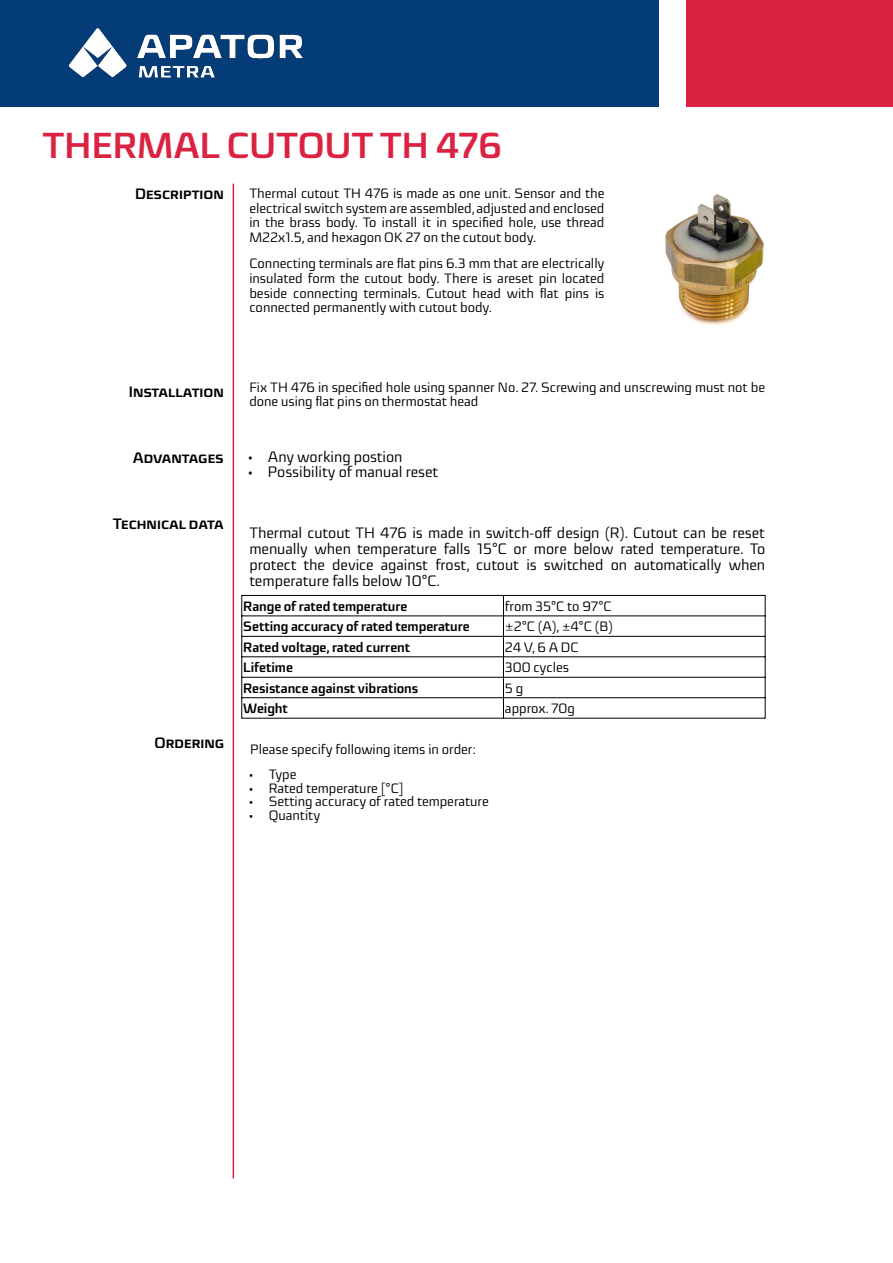
<style>
.page{position:relative;width:893px;height:1263px;background:#fff}
.page>*{position:absolute;margin:0;border:0;box-sizing:border-box;transform-origin:0 0}
.t1{font:700 36px "Sica";color:#db2242}
.t2{font:15px "Sica";color:#000}
.t3{font:700 15px "Sica";color:#000}
.t4{font:13.5px "Sica";color:#000}
.t5{font:700 13.5px "Sica";color:#000}
</style>
<div class="page">
<div style="left:0;top:0;width:659px;height:106px;background:#043c77"></div>
<div style="left:687px;top:0;width:206px;height:106px;background:#db2242"></div>
<img style="left:68px;top:28px;width:235px;height:50px">
<hr style="left:233px;top:184px;width:1px;height:994px;background:#db2242">
<img style="left:665px;top:194px;width:99px;height:131px">
<hr style="left:241px;top:595px;width:1px;height:123px;background:#000">
<hr style="left:765px;top:595px;width:1px;height:123px;background:#000">
<hr style="left:503px;top:595px;width:1px;height:123px;background:#000">
<hr style="left:242px;top:595px;width:523px;height:1px;background:#000">
<hr style="left:242px;top:615px;width:523px;height:1px;background:#000">
<hr style="left:242px;top:636px;width:523px;height:1px;background:#000">
<hr style="left:242px;top:656px;width:523px;height:1px;background:#000">
<hr style="left:242px;top:677px;width:523px;height:1px;background:#000">
<hr style="left:242px;top:697px;width:523px;height:1px;background:#000">
<hr style="left:242px;top:718px;width:523px;height:1px;background:#000">
<p class="t1" style="left:43px;top:131px;width:461px">THERMAL CUTOUT TH 476</p>
<p class="t3" style="left:135px;top:188px;width:90px">Description</p>
<p class="t4" style="left:249px;top:188px;width:357px">Thermal cutout TH 476 is made as one unit. Sensor and the</p>
<p class="t4" style="left:249px;top:203px;width:357px">electrical switch system are assembled, adjusted and enclosed</p>
<p class="t4" style="left:249px;top:217px;width:357px">in the brass body. To install it in specified hole, use thread</p>
<p class="t4" style="left:249px;top:232px;width:288px">M22x1.5, and hexagon OK 27 on the cutout body.</p>
<p class="t4" style="left:249px;top:258px;width:357px">Connecting terminals are flat pins 6.3 mm that are electrically</p>
<p class="t4" style="left:249px;top:273px;width:357px">insulated form the cutout body. There is areset pin located</p>
<p class="t4" style="left:249px;top:287px;width:357px">beside connecting terminals. Cutout head with flat pins is</p>
<p class="t4" style="left:249px;top:302px;width:244px">connected permanently with cutout body.</p>
<p class="t3" style="left:129px;top:386px;width:96px">Installation</p>
<p class="t3" style="left:133px;top:452px;width:92px">Advantages</p>
<p class="t3" style="left:113px;top:518px;width:112px">Technical data</p>
<p class="t3" style="left:155px;top:737px;width:71px">Ordering</p>
<p class="t4" style="left:249px;top:382px;width:517px">Fix TH 476 in specified hole using spanner No. 27. Screwing and unscrewing must not be</p>
<p class="t4" style="left:249px;top:396px;width:231px">done using flat pins on thermostat head</p>
<p class="t2" style="left:248px;top:450px;width:156px">• Any working postion</p>
<p class="t2" style="left:248px;top:465px;width:192px">• Possibility of manual reset</p>
<p class="t2" style="left:249px;top:527px;width:517px">Thermal cutout TH 476 is made in switch-off design (R). Cutout can be reset</p>
<p class="t2" style="left:249px;top:543px;width:517px">menually when temperature falls 15°C or more below rated temperature. To</p>
<p class="t2" style="left:249px;top:559px;width:517px">protect the device against frost, cutout is switched on automatically when</p>
<p class="t2" style="left:249px;top:575px;width:192px">temperature falls below 10°C.</p>
<p class="t5" style="left:243px;top:601px;width:166px">Range of rated temperature</p>
<p class="t4" style="left:505px;top:601px;width:108px">from 35°C to 97°C</p>
<p class="t5" style="left:243px;top:621px;width:228px">Setting accuracy of rated temperature</p>
<p class="t4" style="left:505px;top:621px;width:109px">±2°C (A), ±4°C (B)</p>
<p class="t5" style="left:243px;top:641px;width:169px">Rated voltage, rated current</p>
<p class="t4" style="left:505px;top:641px;width:75px">24 V, 6 A DC</p>
<p class="t5" style="left:243px;top:662px;width:51px">Lifetime</p>
<p class="t4" style="left:505px;top:662px;width:65px">300 cycles</p>
<p class="t5" style="left:243px;top:682px;width:177px">Resistance against vibrations</p>
<p class="t4" style="left:505px;top:682px;width:20px">5 g</p>
<p class="t5" style="left:243px;top:703px;width:46px">Weight</p>
<p class="t4" style="left:505px;top:703px;width:71px">approx. 70g</p>
<p class="t4" style="left:250px;top:744px;width:227px">Please specify following items in order:</p>
<p class="t4" style="left:249px;top:769px;width:49px">• Type</p>
<p class="t4" style="left:249px;top:783px;width:156px">• Rated temperature [°C]</p>
<p class="t4" style="left:249px;top:796px;width:242px">• Setting accuracy of rated temperature</p>
<p class="t4" style="left:249px;top:810px;width:73px">• Quantity</p>
</div>
